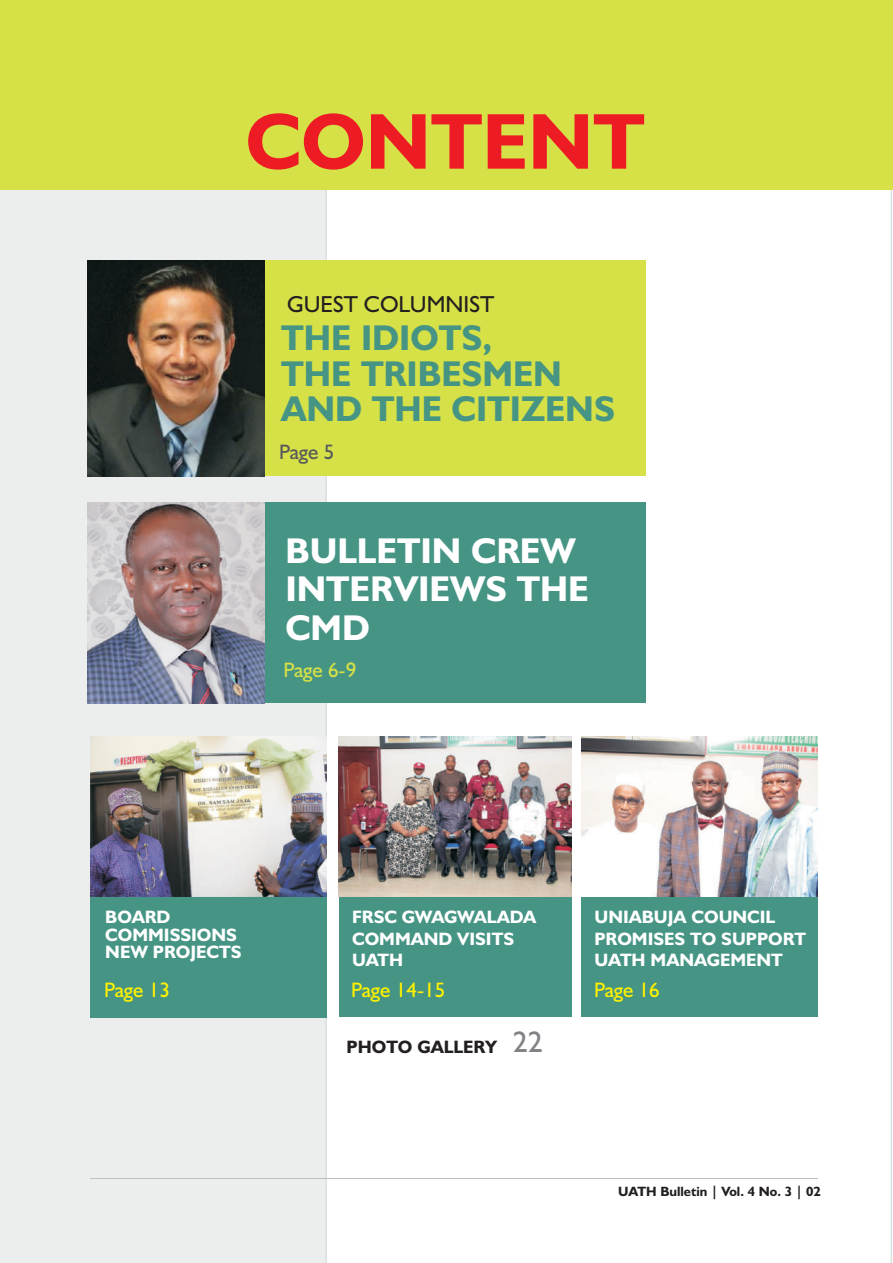
<style>
.page{position:relative;width:893px;height:1263px;background:#fff}
.page>*{position:absolute;margin:0;border:0;box-sizing:border-box;transform-origin:0 0}
.t1{font:700 79.65px "Humanist 521 BT";color:#ed1c24}
.t2{font:700 36px/35.7px "Humanist 521 BT";color:#459484}
.t3{font:700 36px/38.4px "Humanist 521 BT";color:#fff}
.t4{font:23.25px "Humanist 521 BT";color:#231f20}
.t5{font:21px "Humanist 521 BT";color:#fff200}
.t6{font:21px "Humanist 521 BT";color:#d6e047}
.t7{font:21px "Humanist 521 BT";color:#58595b}
.t8{font:700 18px/21.6px "Humanist 521 BT";color:#fff}
.t9{font:700 18px "Humanist 521 BT";color:#231f20}
.t10{font:700 13.5px "Humanist 521 BT";color:#231f20}
.s1{font-weight:400;font-size:29.85px;color:#808285}
</style>
<div class="page">
<div style="left:0;top:189px;width:326px;height:1074px;background:#eceded"></div>
<div style="left:88px;top:260px;width:558px;height:216px;background:#d6e047"></div>
<img style="left:88px;top:260px;width:177px;height:216px">
<div style="left:88px;top:503px;width:558px;height:200px;background:#459484"></div>
<img style="left:88px;top:503px;width:177px;height:200px">
<hr style="left:91px;top:1178px;width:727px;height:1px;background:#bcbec0">
<div style="left:0;top:0;width:893px;height:189px;background:#d6e047"></div>
<div style="left:91px;top:843px;width:236px;height:175px;background:#459484"></div>
<img style="left:90px;top:736px;width:237px;height:161px">
<div style="left:581px;top:736px;width:237px;height:281px;background:#459484"></div>
<img style="left:581px;top:736px;width:237px;height:161px">
<div style="left:339px;top:736px;width:233px;height:281px;background:#459484"></div>
<img style="left:339px;top:736px;width:233px;height:161px">
<h1 class="t1" style="left:246px;top:108px;width:401px">CONTENT</h1>
<p class="t4" style="left:287px;top:295px;width:208px">GUEST COLUMNIST</p>
<h2 class="t2" style="left:281px;top:323px;width:335px">THE IDIOTS,<br>THE TRIBESMEN<br>AND THE CITIZENS</h2>
<p class="t7" style="left:279px;top:443px;width:57px">Page 5</p>
<h2 class="t3" style="left:285px;top:534px;width:305px">BULLETIN CREW<br>INTERVIEWS THE<br>CMD</h2>
<p class="t6" style="left:283px;top:661px;width:74px">Page 6-9</p>
<p class="t8" style="left:105px;top:910px;width:138px;line-height:17.5px">BOARD<br>COMMISSIONS<br>NEW PROJECTS</p>
<p class="t5" style="left:104px;top:981px;width:67px">Page 13</p>
<p class="t8" style="left:352px;top:908px;width:186px">FRSC GWAGWALADA<br>COMMAND VISITS<br>UATH</p>
<p class="t8" style="left:594px;top:908px;width:213px">UNIABUJA COUNCIL<br>PROMISES TO SUPPORT<br>UATH MANAGEMENT</p>
<p class="t5" style="left:351px;top:981px;width:96px">Page 14-15</p>
<p class="t5" style="left:594px;top:981px;width:67px">Page 16</p>
<p class="t9" style="left:347px;top:1039px;width:198px">PHOTO GALLERY <span class="s1">22</span></p>
<p class="t10" style="left:618px;top:1186px;width:204px">UATH Bulletin | Vol. 4 No. 3 | 02</p>
</div>
